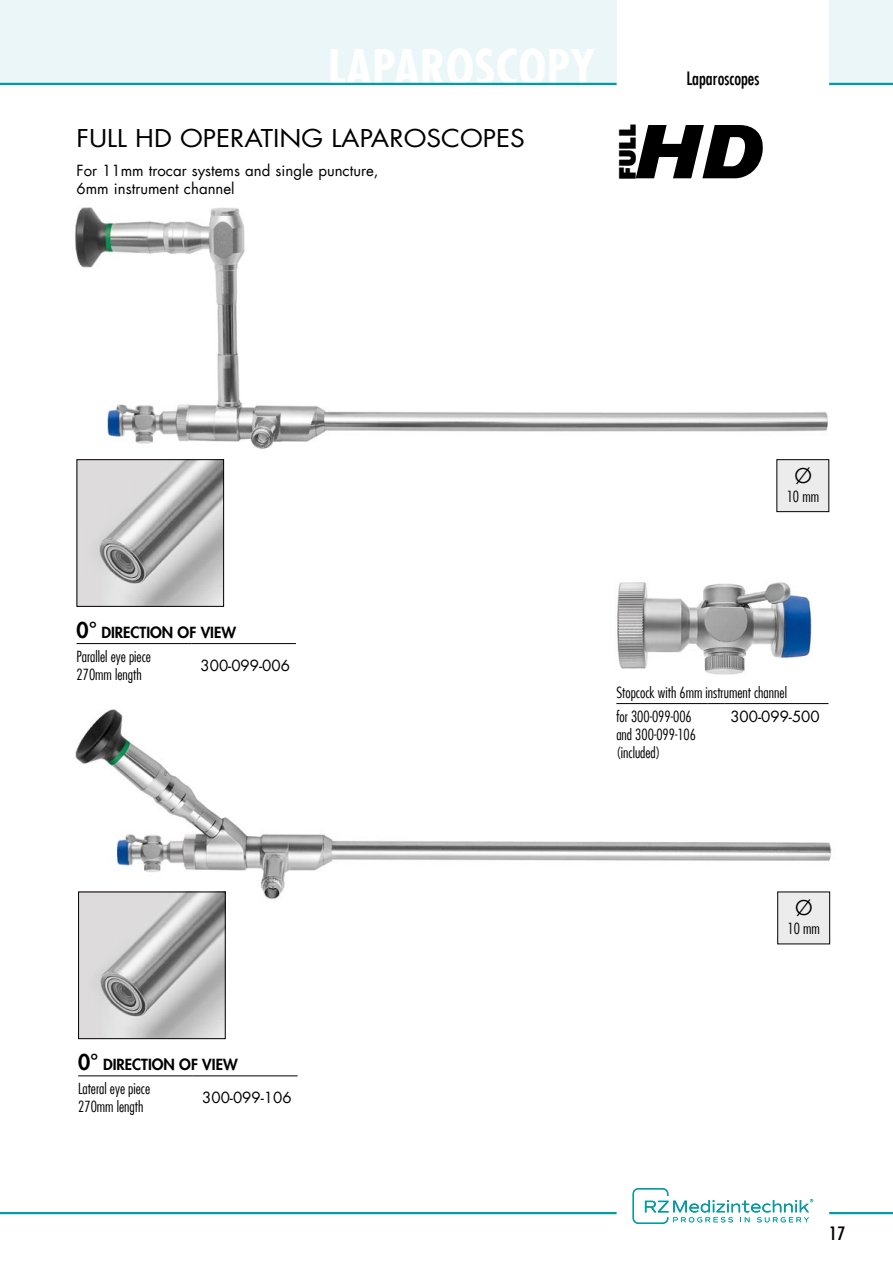
<style>
.page{position:relative;width:893px;height:1263px;background:#fff}
.page>*{position:absolute;margin:0;border:0;box-sizing:border-box;transform-origin:0 0}
.t1{font:700 condensed 48px "Futura LT";letter-spacing:.01em;color:#fff}
.t2{font:24px "Futura LT";color:#000;scale:1.1 1}
.t3{font:800 22.05px "Futura LT";color:#000}
.t4{font:21.75px "ITC Kabel Std";color:#000}
.t5{font:condensed 18px "Futura LT";color:#000}
.t6{font:condensed 18px "Futura LT";color:#000;scale:1.1 1}
.t7{font:300 condensed 15px/24px "Futura LT";color:#000}
.t8{font:15px/18px "Futura LT";color:#000}
.t9{font:800 15px/24px "Futura LT";color:#000}
.s1{font-weight:800;font-stretch:normal;font-size:21px}
.s2{font-weight:800;font-stretch:normal}
.s3{font-size:21px}
.s4{font-weight:300;font-stretch:condensed}
</style>
<div class="page">
<svg style="left:633px;top:1188px;width:180px;height:36px"></svg>
<div style="left:0;top:0;width:617px;height:85px;background:#eaf6f7"></div>
<div style="left:829px;top:0;width:64px;height:85px;background:#eaf6f7"></div>
<hr style="left:829px;top:83px;width:64px;height:2px;background:#009ba3">
<hr style="left:0;top:1212px;width:617px;height:2px;background:#009ba3">
<hr style="left:829px;top:1212px;width:64px;height:2px;background:#009ba3">
<hr style="left:0;top:83px;width:617px;height:2px;background:#009ba3">
<svg style="left:636px;top:125px;width:127px;height:53px"></svg>
<img style="left:75px;top:207px;width:753px;height:242px">
<img style="left:75px;top:709px;width:757px;height:202px">
<div style="left:777px;top:460px;width:52px;height:52px;background:#ececed"></div>
<div style="left:776px;top:459px;width:53px;height:53px;border:1px solid #000"></div>
<div style="left:778px;top:892px;width:52px;height:52px;background:#ececed"></div>
<div style="left:777px;top:891px;width:53px;height:53px;border:1px solid #000"></div>
<img style="left:79px;top:461px;width:143px;height:144px">
<div style="left:77px;top:459px;width:147px;height:148px;border:1px solid #000"></div>
<img style="left:80px;top:893px;width:144px;height:144px">
<div style="left:78px;top:891px;width:148px;height:148px;border:1px solid #000"></div>
<hr style="left:77px;top:643px;width:115px;height:1px;background:#000">
<hr style="left:192px;top:643px;width:104px;height:1px;background:#000">
<hr style="left:78px;top:1075px;width:115px;height:1px;background:#000">
<hr style="left:193px;top:1075px;width:105px;height:1px;background:#000">
<img style="left:617px;top:582px;width:195px;height:93px">
<hr style="left:616px;top:703px;width:91px;height:1px;background:#000">
<svg style="left:707px;top:703px;width:17px;height:1px"></svg>
<hr style="left:724px;top:703px;width:104px;height:1px;background:#000">
<h1 class="t1" style="left:328px;top:37px;width:269px">LAPAROSCOPY</h1>
<h2 class="t2" style="left:77px;top:123px;width:409px">FULL HD OPERATING LAPAROSCOPES</h2>
<p class="t8" style="left:77px;top:162px;width:303px">For 11mm trocar systems and single puncture,<br>6mm instrument channel</p>
<h3 class="t3" style="left:614px;top:180px;width:56px;rotate:-90deg">FULL</h3>
<p class="t5" style="left:686px;top:68px;width:75px">Laparoscopes</p>
<p class="t7" style="left:77px;top:620px;width:161px"><span class="s1">0°</span> <span class="s2">DIRECTION OF VIEW<br></span>Parallel eye piece</p>
<p class="t7" style="left:77px;top:662px;width:67px">270mm length</p>
<p class="t8" style="left:201px;top:656px;width:91px">300-099-006</p>
<p class="t9" style="left:78px;top:1052px;width:161px"><span class="s3">0°</span> DIRECTION OF VIEW<br><span class="s4">Lateral eye piece</span></p>
<p class="t7" style="left:78px;top:1094px;width:67px">270mm length</p>
<p class="t8" style="left:202px;top:1089px;width:91px">300-099-106</p>
<h3 class="t4" style="left:795px;top:463px;width:18px">Ø</h3>
<p class="t7" style="left:787px;top:484px;width:34px">10 mm</p>
<p class="t7" style="left:616px;top:680px;width:172px">Stopcock with 6mm instrument channel for 300-099-006</p>
<p class="t7" style="left:616px;top:725px;width:81px;line-height:18px">and 300-099-106 (included)</p>
<p class="t8" style="left:730px;top:708px;width:91px">300-099-500</p>
<h3 class="t4" style="left:795px;top:895px;width:18px">Ø</h3>
<p class="t7" style="left:788px;top:917px;width:34px">10 mm</p>
<p class="t6" style="left:829px;top:1222px;width:16px">17</p>
</div>
